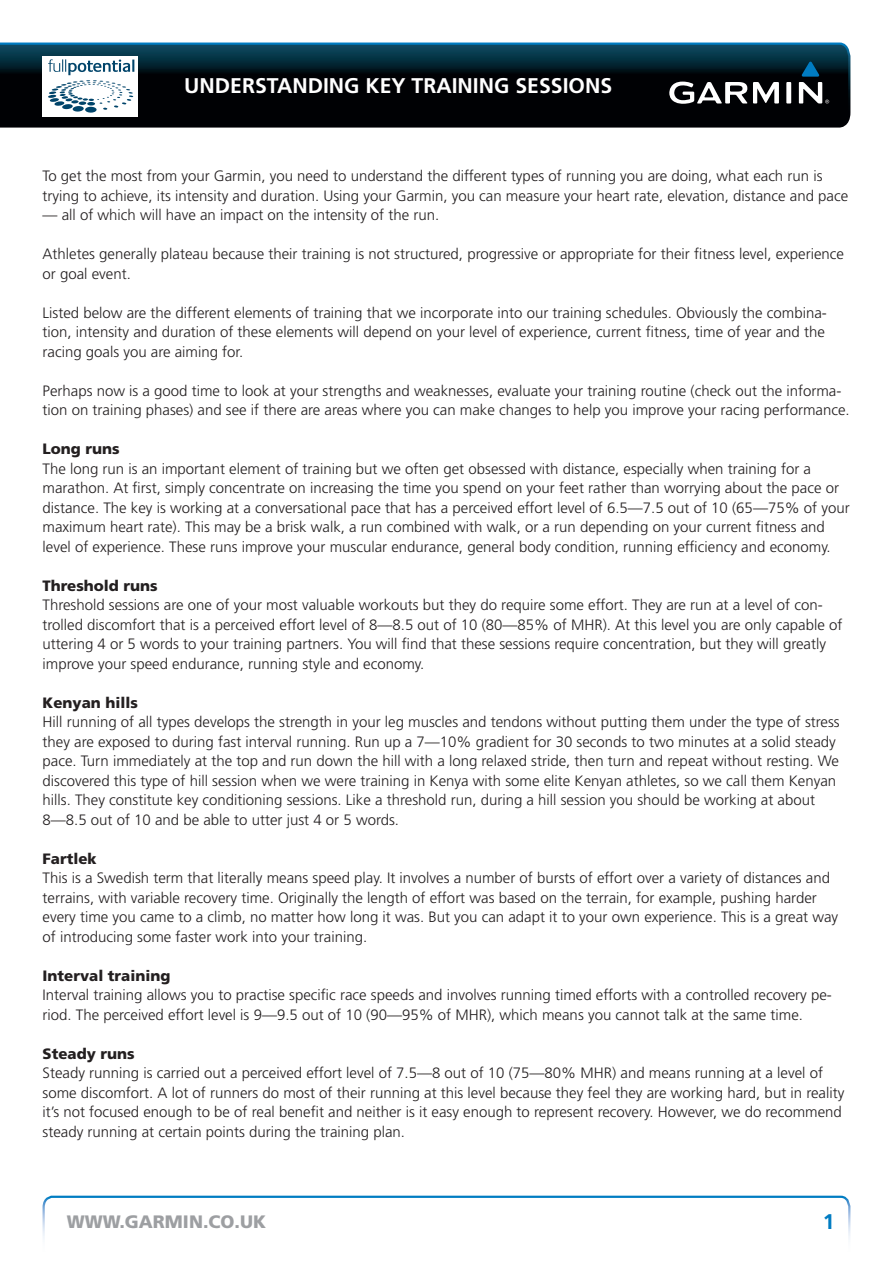
<style>
.page{position:relative;width:893px;height:1263px;background:#fff}
.page>*{position:absolute;margin:0;border:0;box-sizing:border-box;transform-origin:0 0}
.t1{font:700 21.3px "Frutiger LT Std";color:#fff}
.t2{font:700 21.3px "Frutiger LT Std";color:#007cc2}
.t3{font:900 18px "Frutiger LT Std";color:#9d9fa2}
.t4{font:300 15px/19.5px "Frutiger LT Std";color:#231f20}
.t5{font:900 15px "Frutiger LT Std";color:#231f20}
</style>
<div class="page">
<svg style="left:0;top:42px;width:851px;height:86px;background:#0c1e27"></svg>
<svg style="left:42px;top:1195px;width:809px;height:44px"></svg>
<div style="left:43px;top:56px;width:95px;height:60px;background:#fff"></div>
<svg style="left:48px;top:59px;width:86px;height:54px"></svg>
<p class="t1" style="left:184px;top:73px;width:429px">UNDERSTANDING KEY TRAINING SESSIONS</p>
<p class="t4" style="left:43px;top:167px;width:807px">To get the most from your Garmin, you need to understand the different types of running you are doing, what each run is trying to achieve, its intensity and duration. Using your Garmin, you can measure your heart rate, elevation, distance and pace</p>
<p class="t4" style="left:43px;top:206px;width:398px">— all of which will have an impact on the intensity of the run.</p>
<p class="t4" style="left:43px;top:245px;width:803px">Athletes generally plateau because their training is not structured, progressive or appropriate for their fitness level, experience or goal event.</p>
<p class="t4" style="left:43px;top:303px;width:786px">Listed below are the different elements of training that we incorporate into our training schedules. Obviously the combina&shy;tion, intensity and duration of these elements will depend on your level of experience, current fitness, time of year and the racing goals you are aiming for.</p>
<p class="t4" style="left:43px;top:381px;width:809px">Perhaps now is a good time to look at your strengths and weaknesses, evaluate your training routine (check out the informa&shy;tion on training phases) and see if there are areas where you can make changes to help you improve your racing performance.</p>
<p class="t5" style="left:43px;top:440px;width:79px">Long runs</p>
<p class="t4" style="left:43px;top:459px;width:809px">The long run is an important element of training but we often get obsessed with distance, especially when training for a marathon. At first, simply concentrate on increasing the time you spend on your feet rather than worrying about the pace or distance. The key is working at a conversational pace that has a perceived effort level of 6.5—7.5 out of 10 (65—75% of your maximum heart rate). This may be a brisk walk, a run combined with walk, or a run depending on your current fitness and level of experience. These runs improve your muscular endurance, general body condition, running efficiency and economy.</p>
<p class="t5" style="left:43px;top:577px;width:117px">Threshold runs</p>
<p class="t4" style="left:43px;top:596px;width:801px">Threshold sessions are one of your most valuable workouts but they do require some effort. They are run at a level of con&shy;trolled discomfort that is a perceived effort level of 8—8.5 out of 10 (80—85% of MHR). At this level you are only capable of uttering 4 or 5 words to your training partners. You will find that these sessions require concentration, but they will greatly improve your speed endurance, running style and economy.</p>
<p class="t5" style="left:43px;top:694px;width:97px">Kenyan hills</p>
<p class="t4" style="left:43px;top:713px;width:799px">Hill running of all types develops the strength in your leg muscles and tendons without putting them under the type of stress they are exposed to during fast interval running. Run up a 7—10% gradient for 30 seconds to two minutes at a solid steady pace. Turn immediately at the top and run down the hill with a long relaxed stride, then turn and repeat without resting. We discovered this type of hill session when we were training in Kenya with some elite Kenyan athletes, so we call them Kenyan hills. They constitute key conditioning sessions. Like a threshold run, during a hill session you should be working at about 8—8.5 out of 10 and be able to utter just 4 or 5 words.</p>
<p class="t5" style="left:43px;top:850px;width:56px">Fartlek</p>
<p class="t4" style="left:43px;top:869px;width:797px">This is a Swedish term that literally means speed play. It involves a number of bursts of effort over a variety of distances and terrains, with variable recovery time. Originally the length of effort was based on the terrain, for example, pushing harder every time you came to a climb, no matter how long it was. But you can adapt it to your own experience. This is a great way of introducing some faster work into your training.</p>
<p class="t5" style="left:43px;top:967px;width:129px">Interval training</p>
<p class="t4" style="left:43px;top:986px;width:791px">Interval training allows you to practise specific race speeds and involves running timed efforts with a controlled recovery pe&shy;riod. The perceived effort level is 9—9.5 out of 10 (90—95% of MHR), which means you cannot talk at the same time.</p>
<p class="t5" style="left:43px;top:1045px;width:94px">Steady runs</p>
<p class="t4" style="left:43px;top:1064px;width:803px">Steady running is carried out a perceived effort level of 7.5—8 out of 10 (75—80% MHR) and means running at a level of some discomfort. A lot of runners do most of their running at this level because they feel they are working hard, but in reality it’s not focused enough to be of real benefit and neither is it easy enough to represent recovery. However, we do recommend steady running at certain points during the training plan.</p>
<p class="t3" style="left:67px;top:1210px;width:201px">WWW.GARMIN.CO.UK</p>
<p class="t2" style="left:823px;top:1209px;width:13px">1</p>
</div>
